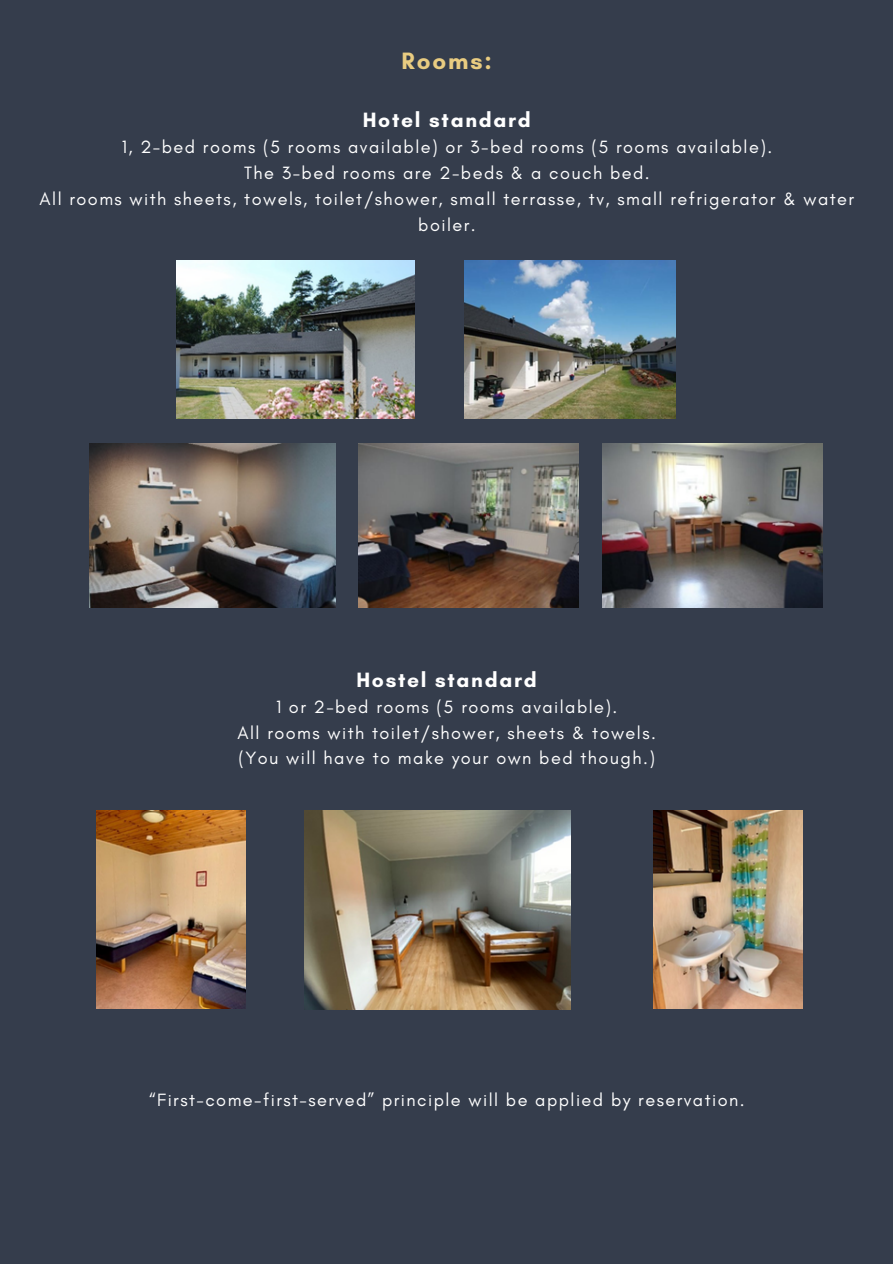
<style>
.page{position:relative;width:893px;height:1264px;background:#fff}
.page>*{position:absolute;margin:0;border:0;box-sizing:border-box;transform-origin:0 0}
.t1{font:700 24.15px "Glacial Indifference";letter-spacing:.08em;color:#e9cc81}
.t2{font:700 21.15px "Glacial Indifference";letter-spacing:.08em;color:#fff}
.t3{font:18.15px/25.8px "Glacial Indifference";letter-spacing:.08em;color:#fff;text-align:center}
</style>
<div class="page">
<div style="left:0;top:0;width:892px;height:1263px;background:#353d4c"></div>
<img style="left:176px;top:260px;width:238px;height:159px">
<img style="left:464px;top:260px;width:212px;height:159px">
<img style="left:89px;top:443px;width:247px;height:165px">
<img style="left:358px;top:443px;width:220px;height:165px">
<img style="left:602px;top:443px;width:220px;height:165px">
<img style="left:97px;top:810px;width:148px;height:198px">
<img style="left:653px;top:810px;width:149px;height:198px">
<img style="left:305px;top:810px;width:265px;height:199px">
<p class="t1" style="left:401px;top:46px;width:92px">Rooms:</p>
<p class="t2" style="left:363px;top:107px;width:169px">Hotel standard</p>
<p class="t3" style="left:122px;top:134px;width:652px">1, 2-bed rooms (5 rooms available) or 3-bed rooms (5 rooms available).</p>
<p class="t3" style="left:244px;top:160px;width:407px">The 3-bed rooms are 2-beds &amp; a couch bed.</p>
<p class="t3" style="left:40px;top:186px;width:816px">All rooms with sheets, towels, toilet/shower, small terrasse, tv, small refrigerator &amp; water boiler.</p>
<p class="t2" style="left:356px;top:666px;width:182px">Hostel standard</p>
<p class="t3" style="left:276px;top:693px;width:343px">1 or 2-bed rooms (5 rooms available).</p>
<p class="t3" style="left:237px;top:719px;width:420px">All rooms with toilet/shower, sheets &amp; towels.</p>
<p class="t3" style="left:238px;top:745px;width:418px">(You will have to make your own bed though.)</p>
<p class="t3" style="left:149px;top:1086px;width:597px">“First-come-first-served” principle will be applied by reservation.</p>
</div>
